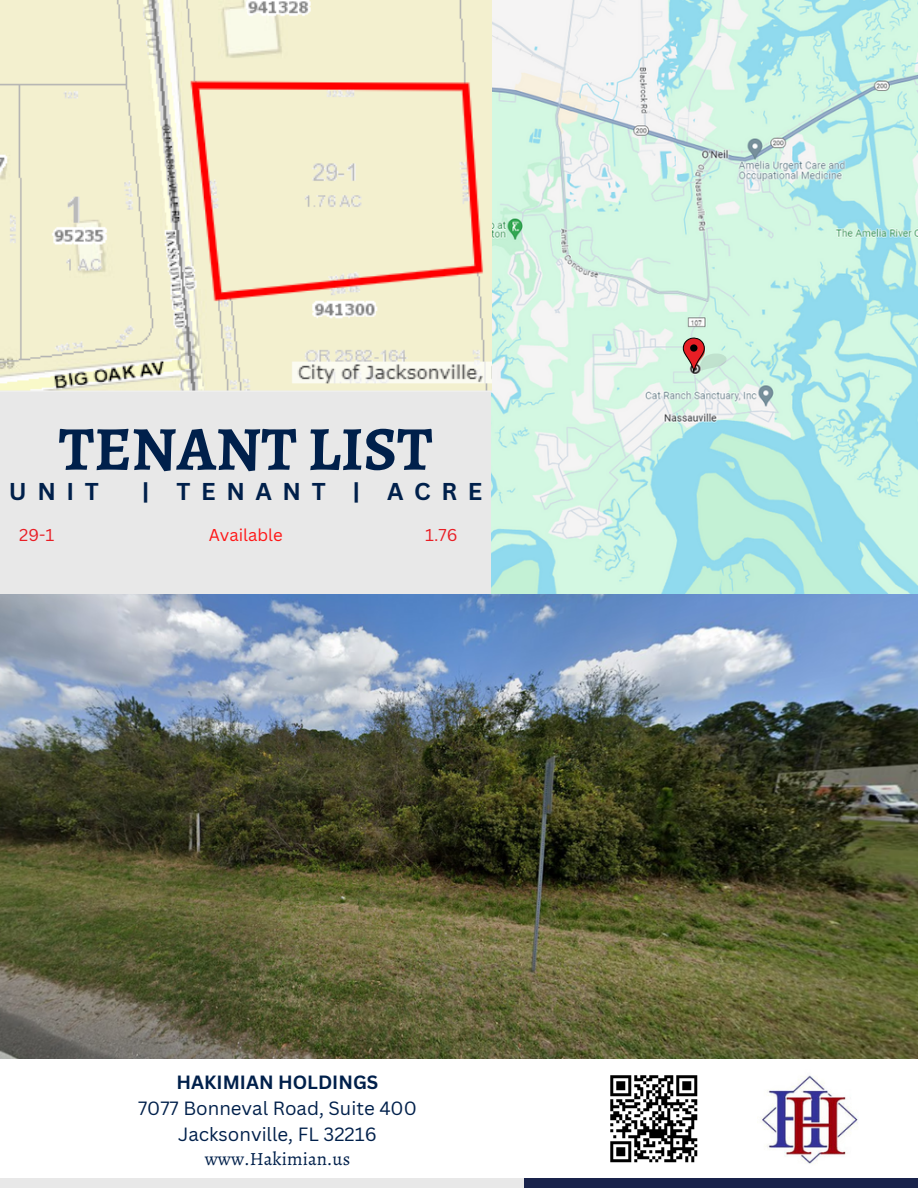
<style>
.page{position:relative;width:918px;height:1188px;background:#e8e8e8}
.page>*{position:absolute;margin:0;border:0;box-sizing:border-box;transform-origin:0 0}
.t1{font:700 62.4px "Alegreya";color:#00204b}
.t2{font:700 23.7px "Canva Sans";letter-spacing:.45em;color:#00204b}
.t3{font:18.75px "Canva Sans";color:#00204b}
.t4{font:700 18.75px "Canva Sans";color:#00204b}
.t5{font:18.75px "Alegreya";color:#00204b}
.t6{font:16.65px "Canva Sans";color:#ff1616}
.t7{font:16.65px "Canva Sans";color:#e81e25}
</style>
<div class="page">
<img style="left:0;top:594px;width:918px;height:466px">
<img style="left:491px;top:0;width:427px;height:594px">
<div style="left:0;top:1060px;width:918px;height:118px;background:#fff"></div>
<svg style="left:610px;top:1075px;width:88px;height:88px"></svg>
<img style="left:760px;top:1075px;width:98px;height:89px">
<svg style="left:683px;top:337px;width:44px;height:36px;background:#beab9f"></svg>
<img style="left:0;top:0;width:492px;height:392px">
<p class="t1" style="left:59px;top:406px;width:375px">TENANT LIST</p>
<p class="t2" style="left:9px;top:475px;width:92px">UNIT</p>
<p class="t2" style="left:142px;top:475px;width:342px">| TENANT | ACRE</p>
<p class="t7" style="left:19px;top:524px;width:37px">29-1</p>
<p class="t6" style="left:209px;top:524px;width:75px">Available</p>
<p class="t7" style="left:425px;top:524px;width:34px">1.76</p>
<p class="t4" style="left:177px;top:1069px;width:203px">HAKIMIAN HOLDINGS</p>
<p class="t3" style="left:138px;top:1095px;width:280px">7077 Bonneval Road, Suite 400</p>
<p class="t3" style="left:178px;top:1121px;width:200px">Jacksonville, FL 32216</p>
<p class="t5" style="left:205px;top:1146px;width:147px">www.Hakimian.us</p>
</div>
